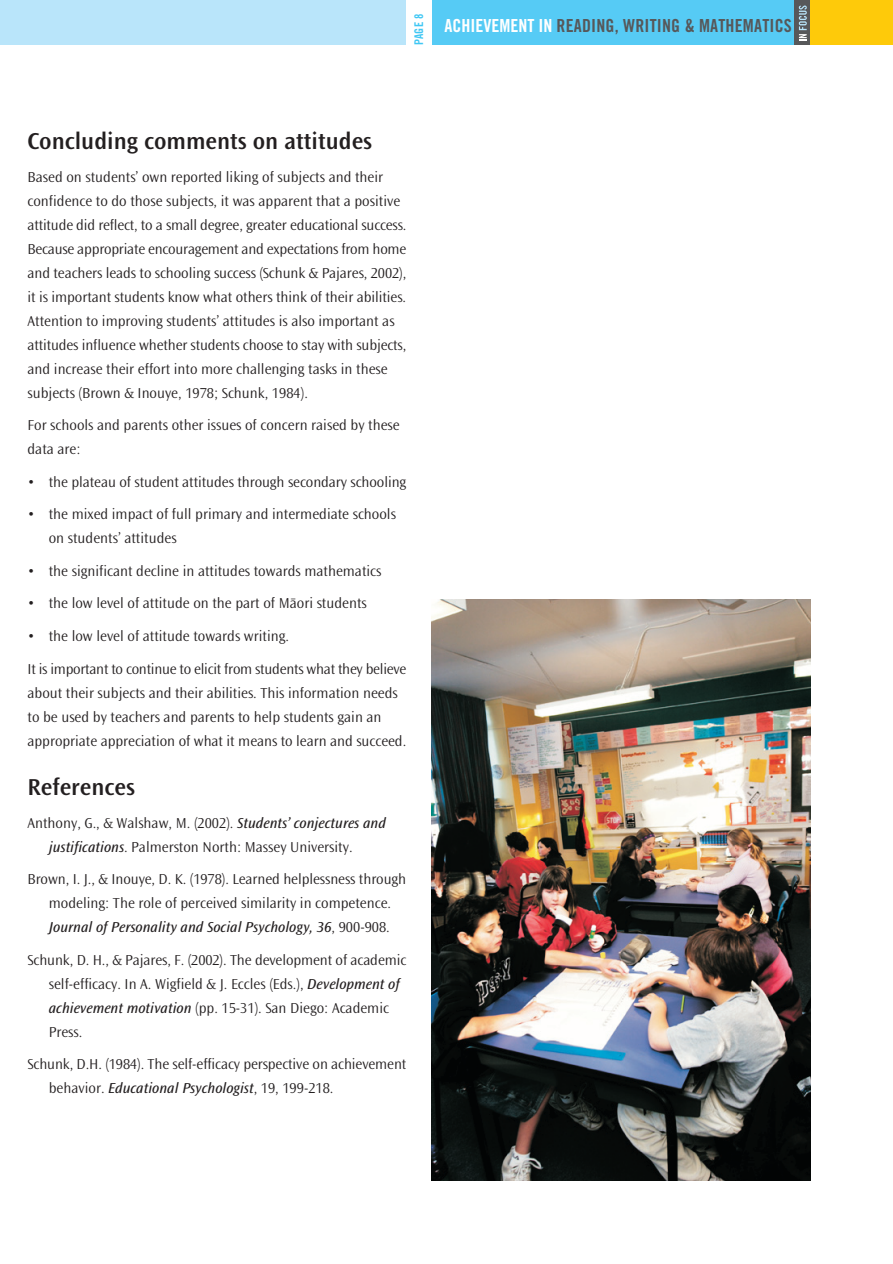
<style>
.page{position:relative;width:893px;height:1264px;background:#fff}
.page>*{position:absolute;margin:0;border:0;box-sizing:border-box;transform-origin:0 0}
.t1{font:600 24px "Ocean Sans Maori";color:#231f20}
.t2{font:700 condensed 18px "Trade Gothic Maori";letter-spacing:.01em;color:#57585a}
.t3{font:15px/24px "Ocean Sans Maori";color:#231f20}
.t4{font:12px "Trade Gothic Bold Cond Twenty";color:#40c7f4}
.s1{color:#fff}
.s2{font-style:italic}
</style>
<div class="page">
<div style="left:431px;top:0;width:461px;height:45px;background:#56cbf5"></div>
<div style="left:0;top:0;width:406px;height:45px;background:#b9e5fa"></div>
<img style="left:431px;top:599px;width:379px;height:581px">
<div style="left:794px;top:0;width:98px;height:45px;background:#57585a"></div>
<div style="left:810px;top:0;width:82px;height:45px;background:#feca0a"></div>
<svg style="left:798px;top:6px;width:8px;height:35px"></svg>
<p class="t4" style="left:414px;top:45px;width:33px;rotate:-90deg">PAGE 8</p>
<p class="t2" style="left:444px;top:19px;width:349px"><span class="s1">ACHIEVEMENT IN</span> READING, WRITING &amp; MATHEMATICS</p>
<h1 class="t1" style="left:27px;top:132px;width:346px">Concluding comments on attitudes</h1>
<p class="t3" style="left:27px;top:166px;width:380px">Based on students’ own reported liking of subjects and their confidence to do those subjects, it was apparent that a positive attitude did reflect, to a small degree, greater educational success.<br>Because appropriate encouragement and expectations from home and teachers leads to schooling success (Schunk &amp; Pajares, 2002), it is important students know what others think of their abilities.<br>Attention to improving students’ attitudes is also important as attitudes influence whether students choose to stay with subjects, and increase their effort into more challenging tasks in these subjects (Brown &amp; Inouye, 1978; Schunk, 1984).</p>
<p class="t3" style="left:27px;top:414px;width:373px">For schools and parents other issues of concern raised by these data are:</p>
<p class="t3" style="left:27px;top:471px;width:380px">• the plateau of student attitudes through secondary schooling</p>
<p class="t3" style="left:49px;top:503px;width:348px;text-indent:-21px">• the mixed impact of full primary and intermediate schools on students’ attitudes</p>
<p class="t3" style="left:27px;top:560px;width:355px">• the significant decline in attitudes towards mathematics</p>
<p class="t3" style="left:27px;top:592px;width:341px">• the low level of attitude on the part of Mäori students</p>
<p class="t3" style="left:27px;top:621px;width:380px;line-height:32.5px">• the low level of attitude towards writing.<br>It is important to continue to elicit from students what they believe</p>
<p class="t3" style="left:27px;top:681px;width:380px">about their subjects and their abilities. This information needs to be used by teachers and parents to help students gain an appropriate appreciation of what it means to learn and succeed.</p>
<h1 class="t1" style="left:27px;top:778px;width:109px">References</h1>
<p class="t3" style="left:49px;top:811px;width:339px;text-indent:-21px">Anthony, G., &amp; Walshaw, M. (2002). <span class="s2">Students’ conjectures and justifications</span>. Palmerston North: Massey University.</p>
<p class="t3" style="left:27px;top:868px;width:380px;text-align:center">Brown, I. J., &amp; Inouye, D. K. (1978). Learned helplessness through modeling: The role of perceived similarity in competence.<br><span class="s2">Journal of Personality and Social Psychology, 36</span>, 900-908.</p>
<p class="t3" style="left:49px;top:948px;width:359px;text-indent:-21px">Schunk, D. H., &amp; Pajares, F. (2002). The development of academic self-efficacy. In A. Wigfield &amp; J. Eccles (Eds.), <span class="s2">Development of achievement motivation</span> (pp. 15-31). San Diego: Academic Press.</p>
<p class="t3" style="left:49px;top:1053px;width:359px;text-indent:-21px">Schunk, D.H. (1984). The self-efficacy perspective on achievement behavior. <span class="s2">Educational Psychologist</span>, 19, 199-218.</p>
</div>
